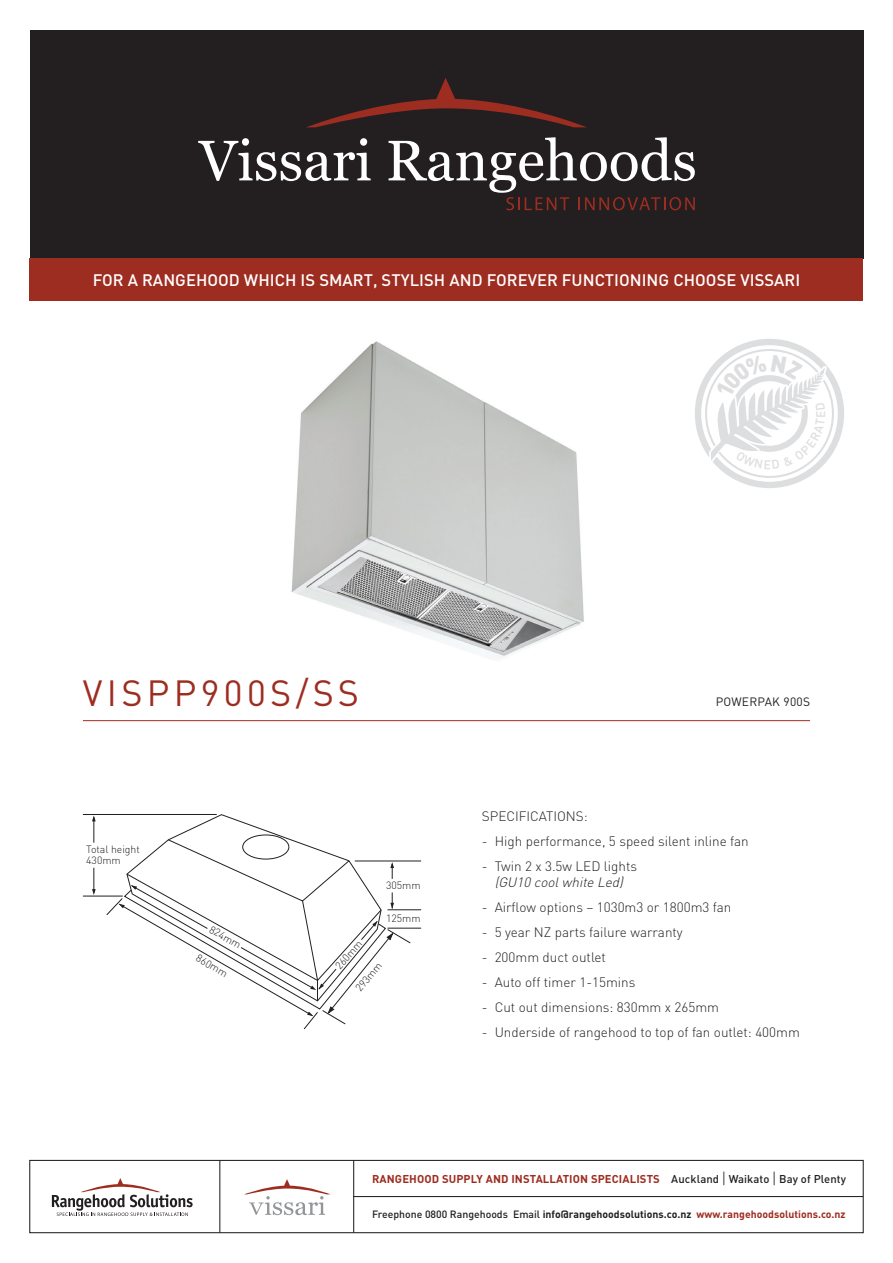
<style>
.page{position:relative;width:893px;height:1263px;background:#fff}
.page>*{position:absolute;margin:0;border:0;box-sizing:border-box;transform-origin:0 0}
.t1{font:36px "DIN";letter-spacing:.12em;color:#9e2d21}
.t2{font:500 16.5px "DIN";letter-spacing:.005em;color:#fff}
.t3{font:300 13.5px/16.5px "DIN";color:#231f20;text-align:center}
.t4{font:12px "DIN";letter-spacing:.02em;color:#231f20}
.t5{font:700 11.25px "DIN";letter-spacing:.01em;color:#9e2c1f}
.t6{font:700 10.5px "DIN";color:#231f20}
.t7{font:300 10.5px/10.5px "DIN";color:#231f20}
.s1{font-style:italic}
.s2{font-weight:500;color:#231f20}
.s3{font-weight:400;font-size:15.75px;color:#231f20}
.s4{font-weight:500}
.s5{color:#9e2c1f}
</style>
<div class="page">
<img style="left:291px;top:341px;width:293px;height:319px">
<svg style="left:244px;top:1179px;width:86px;height:36px"></svg>
<svg style="left:52px;top:1178px;width:141px;height:38px"></svg>
<div style="left:29px;top:1160px;width:835px;height:73px;border:1px solid #231f20"></div>
<hr style="left:219px;top:1160px;width:1px;height:73px;background:#231f20">
<hr style="left:353px;top:1160px;width:1px;height:73px;background:#231f20">
<hr style="left:354px;top:1196px;width:509px;height:1px;background:#231f20">
<hr style="left:83px;top:720px;width:727px;height:1px;background:#9e2d21">
<div style="left:30px;top:30px;width:833px;height:228px;background:#231f20"></div>
<svg style="left:307px;top:78px;width:279px;height:49px"></svg>
<svg style="left:198px;top:138px;width:173px;height:43px"></svg>
<svg style="left:389px;top:137px;width:306px;height:73px"></svg>
<div style="left:30px;top:258px;width:833px;height:43px;background:#9e2d21"></div>
<hr style="left:388px;top:909px;width:33px;height:1px;background:#231f20">
<hr style="left:83px;top:896px;width:40px;height:1px;background:#231f20">
<hr style="left:355px;top:861px;width:66px;height:1px;background:#231f20">
<hr style="left:83px;top:814px;width:134px;height:1px;background:#231f20">
<hr style="left:388px;top:928px;width:33px;height:1px;background:#231f20">
<svg style="left:169px;top:814px;width:121px;height:25px"></svg>
<div style="left:242px;top:835px;width:47px;height:24px;border:1px solid #231f20;border-radius:50%"></div>
<svg style="left:92px;top:868px;width:4px;height:27px"></svg>
<svg style="left:92px;top:815px;width:4px;height:28px"></svg>
<svg style="left:106px;top:839px;width:305px;height:190px"></svg>
<svg style="left:695px;top:339px;width:149px;height:149px"></svg>
<p class="t2" style="left:93px;top:270px;width:709px">FOR A RANGEHOOD WHICH IS SMART, STYLISH AND FOREVER FUNCTIONING CHOOSE VISSARI</p>
<p class="t1" style="left:83px;top:671px;width:277px">VISPP900S/SS</p>
<p class="t7" style="left:86px;top:844px;width:55px">Total height<br>430mm</p>
<p class="t7" style="left:386px;top:880px;width:36px">305mm</p>
<p class="t7" style="left:386px;top:912px;width:36px">125mm</p>
<p class="t7" style="left:213px;top:924px;width:36px;rotate:29deg">824mm</p>
<p class="t7" style="left:333px;top:964px;width:36px;rotate:-49deg">260mm</p>
<p class="t7" style="left:200px;top:952px;width:36px;rotate:30deg">860mm</p>
<p class="t7" style="left:354px;top:986px;width:36px;rotate:-51deg">293mm</p>
<p class="t4" style="left:716px;top:694px;width:96px">POWERPAK 900S</p>
<p class="t3" style="left:482px;top:807px;width:107px">SPECIFICATIONS:</p>
<p class="t3" style="left:482px;top:832px;width:268px">- High performance, 5 speed silent inline fan</p>
<p class="t3" style="left:482px;top:857px;width:157px">- Twin 2 x 3.5w LED lights <span class="s1">(GU10 cool white Led)</span></p>
<p class="t3" style="left:482px;top:899px;width:251px">- Airflow options – 1030m3 or 1800m3 fan</p>
<p class="t3" style="left:482px;top:924px;width:202px">- 5 year NZ parts failure warranty</p>
<p class="t3" style="left:482px;top:949px;width:126px">- 200mm duct outlet</p>
<p class="t3" style="left:482px;top:974px;width:155px">- Auto off timer 1-15mins</p>
<p class="t3" style="left:482px;top:999px;width:239px">- Cut out dimensions: 830mm x 265mm</p>
<p class="t3" style="left:482px;top:1024px;width:319px">- Underside of rangehood to top of fan outlet: 400mm</p>
<p class="t5" style="left:372px;top:1171px;width:476px">RANGEHOOD SUPPLY AND INSTALLATION SPECIALISTS <span class="s2">Auckland</span> <span class="s3">|</span> <span class="s2">Waikato</span> <span class="s3">|</span> <span class="s2">Bay of Plenty</span></p>
<p class="t6" style="left:372px;top:1207px;width:475px"><span class="s4">Freephone 0800 Rangehoods Email</span> info@rangehoodsolutions.co.nz <span class="s5">www.rangehoodsolutions.co.nz</span></p>
</div>
